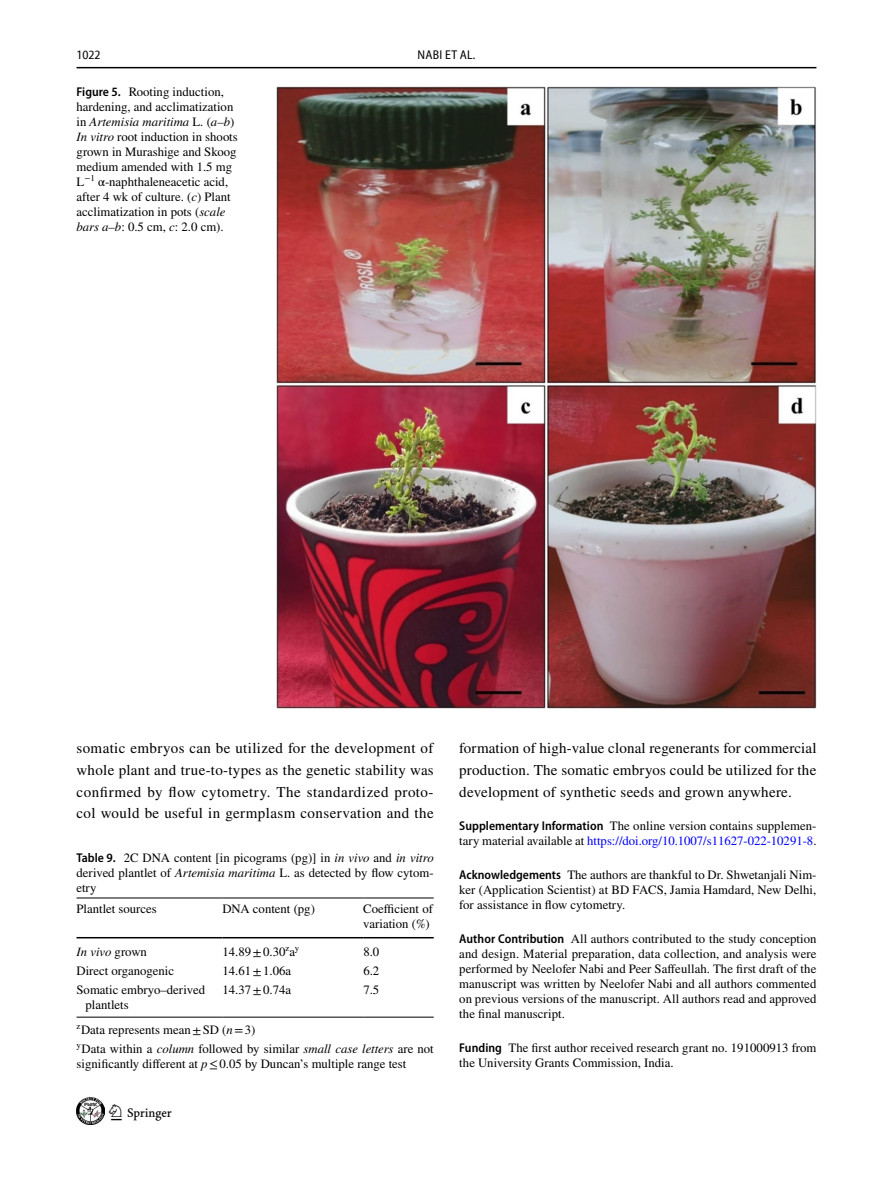
<style>
.page{position:relative;width:893px;height:1187px;background:#fff}
.page>*{position:absolute;margin:0;border:0;box-sizing:border-box;transform-origin:0 0}
.t1{font:22.5px "Springnew Regular 2";color:#000}
.t2{font:15px/21.8px "STIX";letter-spacing:.02em;color:#000;text-align:justify}
.t3{font:12.75px/15px "STIX";color:#000}
.t4{font:italic 12.75px "STIX";color:#000}
.t5{font:semi-condensed 12.75px "Myriad Pro";letter-spacing:.02em;color:#000}
.t6{font:12.75px "Myriad Pro Unic Semi Condensed 2";color:#000}
.s1{font-family:"Myriad Pro";font-weight:600;font-stretch:semi-condensed}
.s2{font-style:italic}
.s3{color:#00f}
.s4{font-style:normal}
</style>
<div class="page">
<hr style="left:77px;top:67px;width:739px;height:1px;background:#000">
<img style="left:276px;top:87px;width:540px;height:621px">
<hr style="left:77px;top:897px;width:145px;height:1px;background:#000">
<hr style="left:77px;top:936px;width:145px;height:2px;background:#000">
<hr style="left:222px;top:897px;width:141px;height:1px;background:#000">
<hr style="left:222px;top:936px;width:141px;height:2px;background:#000">
<hr style="left:363px;top:897px;width:71px;height:1px;background:#000">
<hr style="left:363px;top:936px;width:71px;height:2px;background:#000">
<hr style="left:77px;top:1016px;width:145px;height:1px;background:#000">
<hr style="left:222px;top:1016px;width:141px;height:1px;background:#000">
<hr style="left:363px;top:1016px;width:71px;height:1px;background:#000">
<img style="left:77px;top:1097px;width:27px;height:27px">
<p class="t6" style="left:76px;top:50px;width:26px">1022</p>
<p class="t5" style="left:418px;top:48px;width:59px">NABI ET Al.</p>
<p class="t3" style="left:77px;top:85px;width:163px"><span class="s1">Figure 5.</span> Rooting induction, hardening, and acclimatization in <span class="s2">Artemisia maritima</span> L. (<span class="s2">a–b</span>)<br><span class="s2">In vitro</span> root induction in shoots grown in Murashige and Skoog medium amended with 1.5 mg<br>L<sup>−1</sup> α-naphthaleneacetic acid, after 4 wk of culture. (<span class="s2">c</span>) Plant acclimatization in pots (<span class="s2">scale bars a–b</span>: 0.5 cm, <span class="s2">c</span>: 2.0 cm).</p>
<p class="t2" style="left:77px;top:738px;width:359px">somatic embryos can be utilized for the development of whole plant and true-to-types as the genetic stability was confirmed by flow cytometry. The standardized proto&shy;col would be useful in germplasm conservation and the</p>
<p class="t2" style="left:459px;top:738px;width:359px">formation of high-value clonal regenerants for commercial production. The somatic embryos could be utilized for the development of synthetic seeds and grown anywhere.</p>
<p class="t3" style="left:459px;top:819px;width:359px"><span class="s1">Supplementary Information</span> The online version contains supplemen&shy;tary material available at <span class="s3">https://doi.org/10.1007/s11627-022-10291-8</span>.</p>
<p class="t3" style="left:459px;top:868px;width:359px;text-align:justify"><span class="s1">Acknowledgements</span> The authors are thankful to Dr. Shwetanjali Nim&shy;ker (Application Scientist) at BD FACS, Jamia Hamdard, New Delhi, for assistance in flow cytometry.</p>
<p class="t3" style="left:459px;top:931px;width:359px;text-align:justify"><span class="s1">Author Contribution</span> All authors contributed to the study conception and design. Material preparation, data collection, and analysis were performed by Neelofer Nabi and Peer Saffeullah. The first draft of the manuscript was written by Neelofer Nabi and all authors commented on previous versions of the manuscript. All authors read and approved the final manuscript.</p>
<p class="t3" style="left:459px;top:1040px;width:359px"><span class="s1">Funding</span> The first author received research grant no. 191000913 from the University Grants Commission, India.</p>
<p class="t3" style="left:77px;top:850px;width:359px;text-align:justify"><span class="s1">Table 9.</span> 2C DNA content [in picograms (pg)] in <span class="s2">in vivo</span> and <span class="s2">in vitro </span>derived plantlet of <span class="s2">Artemisia maritima</span> L. as detected by flow cytom&shy;etry</p>
<p class="t3" style="left:77px;top:901px;width:82px">Plantlet sources</p>
<p class="t3" style="left:222px;top:901px;width:94px">DNA content (pg)</p>
<p class="t3" style="left:363px;top:901px;width:71px">Coefficient of variation (%)</p>
<p class="t4" style="left:77px;top:942px;width:72px">In vivo <span class="s4">grown</span></p>
<p class="t3" style="left:223px;top:945px;width:78px">14.89±0.30<sup>z</sup>a<sup>y</sup></p>
<p class="t3" style="left:363px;top:945px;width:17px">8.0</p>
<p class="t3" style="left:77px;top:963px;width:99px">Direct organogenic</p>
<p class="t3" style="left:223px;top:963px;width:70px">14.61±1.06a</p>
<p class="t3" style="left:363px;top:963px;width:17px">6.2</p>
<p class="t3" style="left:86px;top:982px;width:121px;text-indent:-9px">Somatic embryo–derived plantlets</p>
<p class="t3" style="left:223px;top:982px;width:70px">14.37±0.74a</p>
<p class="t3" style="left:363px;top:982px;width:17px">7.5</p>
<p class="t3" style="left:77px;top:1020px;width:359px;line-height:19.2px"><sup>z</sup>Data represents mean±SD (<span class="s2">n</span>=3)<br><sup>y</sup>Data within a <span class="s2">column</span> followed by similar <span class="s2">small case letters</span> are not</p>
<p class="t3" style="left:77px;top:1057px;width:331px">significantly different at <span class="s2">p</span>≤0.05 by Duncan’s multiple range test</p>
<h1 class="t1" style="left:111px;top:1104px;width:62px">1 3</h1>
</div>
